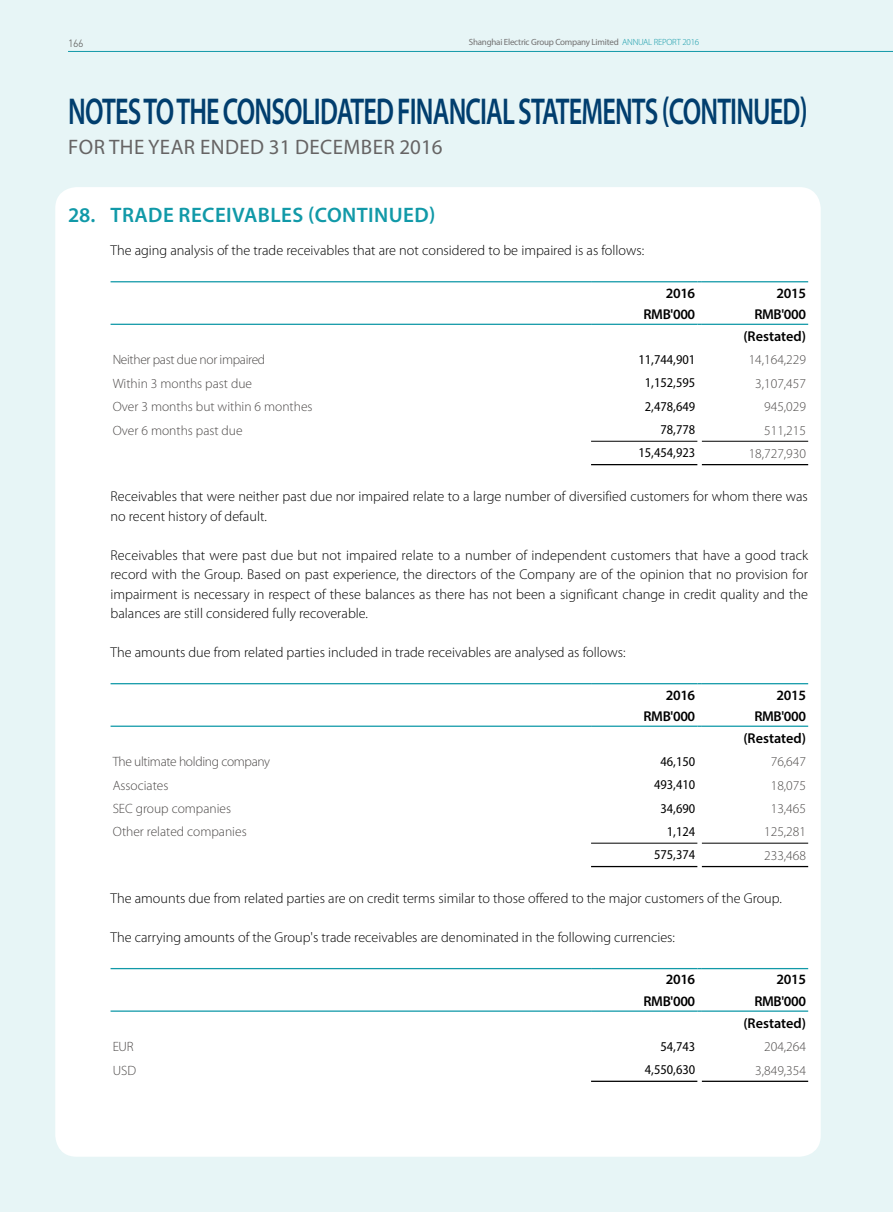
<style>
.page{position:relative;width:893px;height:1212px;background:#e7f5f6}
.page>*{position:absolute;margin:0;border:0;box-sizing:border-box;transform-origin:0 0}
.t1{font:600 37.5px "Myriad Pro";letter-spacing:-.03em;color:#013e6e;scale:.7 1}
.t2{font:600 21px "Myriad Pro";letter-spacing:.02em;color:#1199a8}
.t3{font:21px "Myriad Pro";letter-spacing:.02em;color:#666464}
.t4{font:300 14.25px/19.5px "Myriad Pro";color:#000}
.t5{font:600 14.25px/22.4px "Myriad Pro";letter-spacing:-.005em;color:#000;text-align:right}
.t6{font:600 14.25px "Myriad Pro";letter-spacing:-.025em;color:#000}
.t7{font:300 13.5px "Myriad Pro";color:#4c4948}
.t8{font:semi-condensed 13.5px "Myriad Pro";color:#000}
.t9{font:300 13.5px "Myriad Pro";letter-spacing:-.025em;color:#4c4948}
.t10{font:300 10.5px "DIN";color:#4c4948}
.t11{font:9px "Myriad Pro";letter-spacing:-.025em;color:#727171}
.s1{font-weight:300;color:#1199a8}
</style>
<div class="page">
<hr style="left:68px;top:51px;width:825px;height:1px;background:#1199a8">
<div style="left:55px;top:187px;width:766px;height:970px;background:#fff;border-radius:21px"></div>
<hr style="left:111px;top:281px;width:480px;height:1px;background:#1199a8">
<hr style="left:111px;top:324px;width:480px;height:1px;background:#1199a8">
<hr style="left:591px;top:281px;width:106px;height:1px;background:#1199a8">
<hr style="left:702px;top:281px;width:106px;height:1px;background:#1199a8">
<hr style="left:591px;top:324px;width:106px;height:1px;background:#1199a8">
<hr style="left:702px;top:324px;width:106px;height:1px;background:#1199a8">
<hr style="left:591px;top:441px;width:106px;height:1px;background:#000">
<hr style="left:702px;top:441px;width:106px;height:1px;background:#000">
<hr style="left:591px;top:464px;width:106px;height:1px;background:#000">
<hr style="left:702px;top:464px;width:106px;height:1px;background:#000">
<hr style="left:111px;top:683px;width:480px;height:1px;background:#1199a8">
<hr style="left:111px;top:725px;width:480px;height:2px;background:#1199a8">
<hr style="left:591px;top:683px;width:106px;height:1px;background:#1199a8">
<hr style="left:702px;top:683px;width:106px;height:1px;background:#1199a8">
<hr style="left:591px;top:725px;width:106px;height:2px;background:#1199a8">
<hr style="left:702px;top:725px;width:106px;height:2px;background:#1199a8">
<hr style="left:591px;top:843px;width:106px;height:1px;background:#000">
<hr style="left:702px;top:843px;width:106px;height:1px;background:#000">
<hr style="left:591px;top:866px;width:106px;height:1px;background:#000">
<hr style="left:702px;top:866px;width:106px;height:1px;background:#000">
<hr style="left:111px;top:968px;width:480px;height:1px;background:#1199a8">
<hr style="left:111px;top:1010px;width:480px;height:2px;background:#1199a8">
<hr style="left:591px;top:968px;width:106px;height:1px;background:#1199a8">
<hr style="left:702px;top:968px;width:106px;height:1px;background:#1199a8">
<hr style="left:591px;top:1010px;width:106px;height:2px;background:#1199a8">
<hr style="left:702px;top:1010px;width:106px;height:2px;background:#1199a8">
<hr style="left:591px;top:1081px;width:106px;height:1px;background:#000">
<hr style="left:702px;top:1081px;width:106px;height:1px;background:#000">
<p class="t10" style="left:68px;top:36px;width:17px">166</p>
<p class="t11" style="left:469px;top:36px;width:232px">Shanghai Electric Group Company Limited <span class="s1">ANNUAL REPORT 2016</span></p>
<h1 class="t1" style="left:68px;top:87px;width:1058px">NOTES TO THE CONSOLIDATED FINANCIAL STATEMENTS (CONTINUED)</h1>
<h2 class="t3" style="left:68px;top:134px;width:376px">FOR THE YEAR ENDED 31 DECEMBER 2016</h2>
<h2 class="t2" style="left:68px;top:202px;width:369px">28. TRADE RECEIVABLES (CONTINUED)</h2>
<p class="t4" style="left:111px;top:241px;width:535px">The aging analysis of the trade receivables that are not considered to be impaired is as follows:</p>
<p class="t6" style="left:666px;top:284px;width:31px">2016</p>
<p class="t6" style="left:777px;top:284px;width:31px">2015</p>
<p class="t6" style="left:643px;top:305px;width:53px">RMB'000</p>
<p class="t5" style="left:743px;top:302px;width:64px">RMB'000 (Restated)</p>
<p class="t9" style="left:113px;top:352px;width:154px">Neither past due nor impaired</p>
<p class="t8" style="left:638px;top:352px;width:58px">11,744,901</p>
<p class="t7" style="left:749px;top:352px;width:59px">14,164,229</p>
<p class="t7" style="left:113px;top:376px;width:141px">Within 3 months past due</p>
<p class="t8" style="left:645px;top:375px;width:52px">1,152,595</p>
<p class="t7" style="left:755px;top:376px;width:52px">3,107,457</p>
<p class="t7" style="left:113px;top:399px;width:201px">Over 3 months but within 6 monthes</p>
<p class="t8" style="left:645px;top:399px;width:52px">2,478,649</p>
<p class="t7" style="left:764px;top:399px;width:43px">945,029</p>
<p class="t7" style="left:113px;top:423px;width:132px">Over 6 months past due</p>
<p class="t8" style="left:660px;top:422px;width:36px">78,778</p>
<p class="t7" style="left:764px;top:423px;width:43px">511,215</p>
<p class="t8" style="left:638px;top:446px;width:58px">15,454,923</p>
<p class="t7" style="left:749px;top:446px;width:59px">18,727,930</p>
<p class="t4" style="left:111px;top:487px;width:699px">Receivables that were neither past due nor impaired relate to a large number of diversified customers for whom there was no recent history of default.</p>
<p class="t4" style="left:111px;top:546px;width:699px;text-align:justify">Receivables that were past due but not impaired relate to a number of independent customers that have a good track record with the Group. Based on past experience, the directors of the Company are of the opinion that no provision for impairment is necessary in respect of these balances as there has not been a significant change in credit quality and the balances are still considered fully recoverable.</p>
<p class="t4" style="left:111px;top:643px;width:516px">The amounts due from related parties included in trade receivables are analysed as follows:</p>
<p class="t6" style="left:666px;top:686px;width:31px">2016</p>
<p class="t6" style="left:777px;top:686px;width:31px">2015</p>
<p class="t6" style="left:643px;top:707px;width:53px">RMB'000</p>
<p class="t5" style="left:743px;top:704px;width:64px">RMB'000 (Restated)</p>
<p class="t9" style="left:113px;top:754px;width:159px">The ultimate holding company</p>
<p class="t8" style="left:660px;top:754px;width:36px">46,150</p>
<p class="t7" style="left:771px;top:754px;width:37px">76,647</p>
<p class="t7" style="left:113px;top:778px;width:57px">Associates</p>
<p class="t8" style="left:654px;top:777px;width:43px">493,410</p>
<p class="t7" style="left:771px;top:778px;width:37px">18,075</p>
<p class="t7" style="left:113px;top:801px;width:120px">SEC group companies</p>
<p class="t8" style="left:660px;top:801px;width:36px">34,690</p>
<p class="t7" style="left:771px;top:801px;width:37px">13,465</p>
<p class="t7" style="left:113px;top:824px;width:136px">Other related companies</p>
<p class="t8" style="left:667px;top:824px;width:30px">1,124</p>
<p class="t7" style="left:764px;top:824px;width:43px">125,281</p>
<p class="t8" style="left:654px;top:847px;width:43px">575,374</p>
<p class="t7" style="left:764px;top:848px;width:43px">233,468</p>
<p class="t4" style="left:111px;top:889px;width:673px">The amounts due from related parties are on credit terms similar to those offered to the major customers of the Group.</p>
<p class="t4" style="left:111px;top:928px;width:566px">The carrying amounts of the Group's trade receivables are denominated in the following currencies:</p>
<p class="t6" style="left:666px;top:970px;width:31px">2016</p>
<p class="t6" style="left:777px;top:970px;width:31px">2015</p>
<p class="t6" style="left:643px;top:992px;width:53px">RMB'000</p>
<p class="t5" style="left:743px;top:989px;width:64px">RMB'000 (Restated)</p>
<p class="t7" style="left:113px;top:1039px;width:22px">EUR</p>
<p class="t8" style="left:660px;top:1039px;width:36px">54,743</p>
<p class="t7" style="left:764px;top:1039px;width:43px">204,264</p>
<p class="t7" style="left:113px;top:1062px;width:25px">USD</p>
<p class="t8" style="left:645px;top:1062px;width:52px">4,550,630</p>
<p class="t7" style="left:755px;top:1062px;width:52px">3,849,354</p>
</div>
